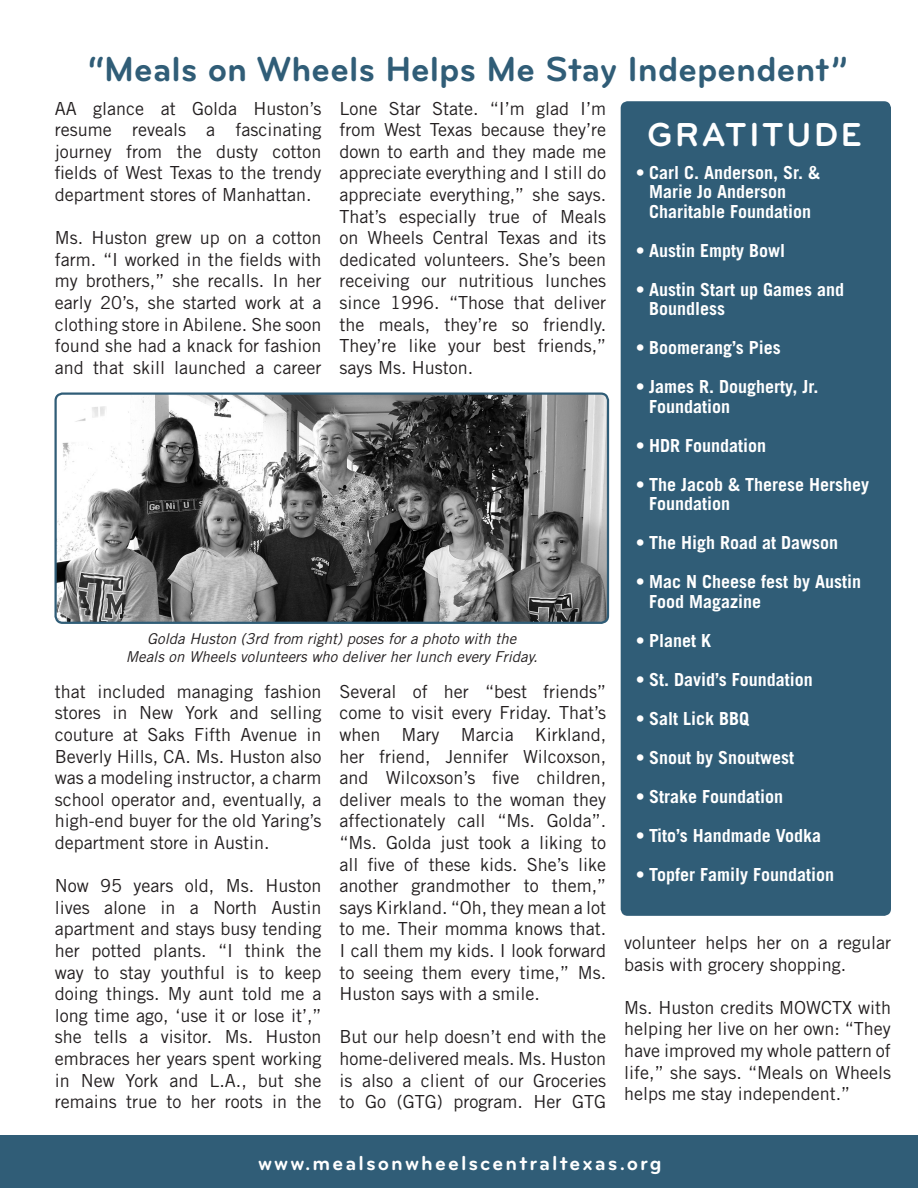
<style>
.page{position:relative;width:918px;height:1188px;background:#fff}
.page>*{position:absolute;margin:0;border:0;box-sizing:border-box;transform-origin:0 0}
.t1{font:700 36px "Bryant";color:#305d77}
.t2{font:700 34.5px "Bryant";letter-spacing:.08em;color:#fff}
.t3{font:700 21px "Bryant";letter-spacing:.1em;color:#fff}
.t4{font:18px/21.6px "Trade Gothic LT Std";color:#231f20;text-align:justify}
.t5{font:700 18px/19.5px "Trade Gothic LT Std";color:#fff}
.t6{font:italic 15px/18px "Trade Gothic LT Std";color:#231f20;text-align:center}
</style>
<div class="page">
<div style="left:621px;top:101px;width:270px;height:815px;background:#305d77;border-radius:7px"></div>
<div style="left:0;top:1136px;width:918px;height:52px;background:#305d77"></div>
<img style="left:57px;top:395px;width:551px;height:228px">
<div style="left:54px;top:392px;width:555px;height:232px;border:2px solid #305d77;border-radius:7px"></div>
<p class="t1" style="left:88px;top:47px;width:761px">“Meals on Wheels Helps Me Stay Independent”</p>
<p class="t4" style="left:55px;top:97px;width:268px">AA glance at Golda Huston’s resume reveals a fascinating journey from the dusty cotton fields of West Texas to the trendy department stores of Manhattan.</p>
<p class="t4" style="left:55px;top:227px;width:268px">Ms. Huston grew up on a cotton farm. “I worked in the fields with my brothers,” she recalls. In her early 20’s, she started work at a clothing store in Abilene. She soon found she had a knack for fashion and that skill launched a career</p>
<p class="t4" style="left:340px;top:97px;width:268px">Lone Star State. “I’m glad I’m from West Texas because they’re down to earth and they made me appreciate everything and I still do appreciate everything,” she says.<br>That’s especially true of Meals on Wheels Central Texas and its dedicated volunteers. She’s been receiving our nutritious lunches since 1996. “Those that deliver the meals, they’re so friendly.<br>They’re like your best friends,” says Ms. Huston.</p>
<p class="t6" style="left:126px;top:630px;width:414px">Golda Huston (3rd from right) poses for a photo with the<br>Meals on Wheels volunteers who deliver her lunch every Friday.</p>
<p class="t4" style="left:55px;top:680px;width:268px">that included managing fashion stores in New York and selling couture at Saks Fifth Avenue in Beverly Hills, CA. Ms. Huston also was a modeling instructor, a charm school operator and, eventually, a high-end buyer for the old Yaring’s department store in Austin.</p>
<p class="t4" style="left:55px;top:875px;width:268px">Now 95 years old, Ms. Huston lives alone in a North Austin apartment and stays busy tending her potted plants. “I think the way to stay youthful is to keep doing things. My aunt told me a long time ago, ‘use it or lose it’,” she tells a visitor. Ms. Huston embraces her years spent working in New York and L.A., but she remains true to her roots in the</p>
<p class="t4" style="left:340px;top:680px;width:268px">Several of her “best friends” come to visit every Friday. That’s when Mary Marcia Kirkland, her friend, Jennifer Wilcoxson, and Wilcoxson’s five children, deliver meals to the woman they affectionately call “Ms. Golda”. “Ms. Golda just took a liking to all five of these kids. She’s like another grandmother to them,” says Kirkland. “Oh, they mean a lot to me. Their momma knows that.<br>I call them my kids. I look forward to seeing them every time,” Ms.<br>Huston says with a smile.</p>
<p class="t4" style="left:340px;top:1026px;width:268px">But our help doesn’t end with the home-delivered meals. Ms. Huston is also a client of our Groceries to Go (GTG) program. Her GTG</p>
<p class="t2" style="left:648px;top:113px;width:216px">GRATITUDE</p>
<p class="t5" style="left:649px;top:162px;width:173px;text-indent:-14px">• Carl C. Anderson, Sr. &amp;<br>Marie Jo Anderson<br>Charitable Foundation</p>
<p class="t5" style="left:636px;top:240px;width:151px">• Austin Empty Bowl</p>
<p class="t5" style="left:649px;top:279px;width:197px;text-indent:-14px">• Austin Start up Games and<br>Boundless</p>
<p class="t5" style="left:636px;top:338px;width:147px">• Boomerang’s Pies</p>
<p class="t5" style="left:649px;top:377px;width:171px;text-indent:-14px">• James R. Dougherty, Jr.<br>Foundation</p>
<p class="t5" style="left:636px;top:435px;width:132px">• HDR Foundation</p>
<p class="t5" style="left:649px;top:474px;width:221px;text-indent:-14px">• The Jacob &amp; Therese Hershey<br>Foundation</p>
<p class="t5" style="left:636px;top:533px;width:204px">• The High Road at Dawson</p>
<p class="t5" style="left:649px;top:572px;width:214px;text-indent:-14px">• Mac N Cheese fest by Austin<br>Food Magazine</p>
<p class="t5" style="left:636px;top:630px;width:77px">• Planet K</p>
<p class="t5" style="left:636px;top:669px;width:179px">• St. David’s Foundation</p>
<p class="t5" style="left:636px;top:708px;width:115px">• Salt Lick BBQ</p>
<p class="t5" style="left:636px;top:747px;width:160px">• Snout by Snoutwest</p>
<p class="t5" style="left:636px;top:786px;width:149px">• Strake Foundation</p>
<p class="t5" style="left:636px;top:825px;width:187px">• Tito’s Handmade Vodka</p>
<p class="t5" style="left:636px;top:864px;width:200px">• Topfer Family Foundation</p>
<p class="t4" style="left:624px;top:932px;width:268px">volunteer helps her on a regular basis with grocery shopping.</p>
<p class="t4" style="left:624px;top:996px;width:268px">Ms. Huston credits MOWCTX with helping her live on her own: “They have improved my whole pattern of life,” she says. “Meals on Wheels helps me stay independent.”</p>
<p class="t3" style="left:258px;top:1150px;width:405px">www.mealsonwheelscentraltexas.org</p>
</div>
